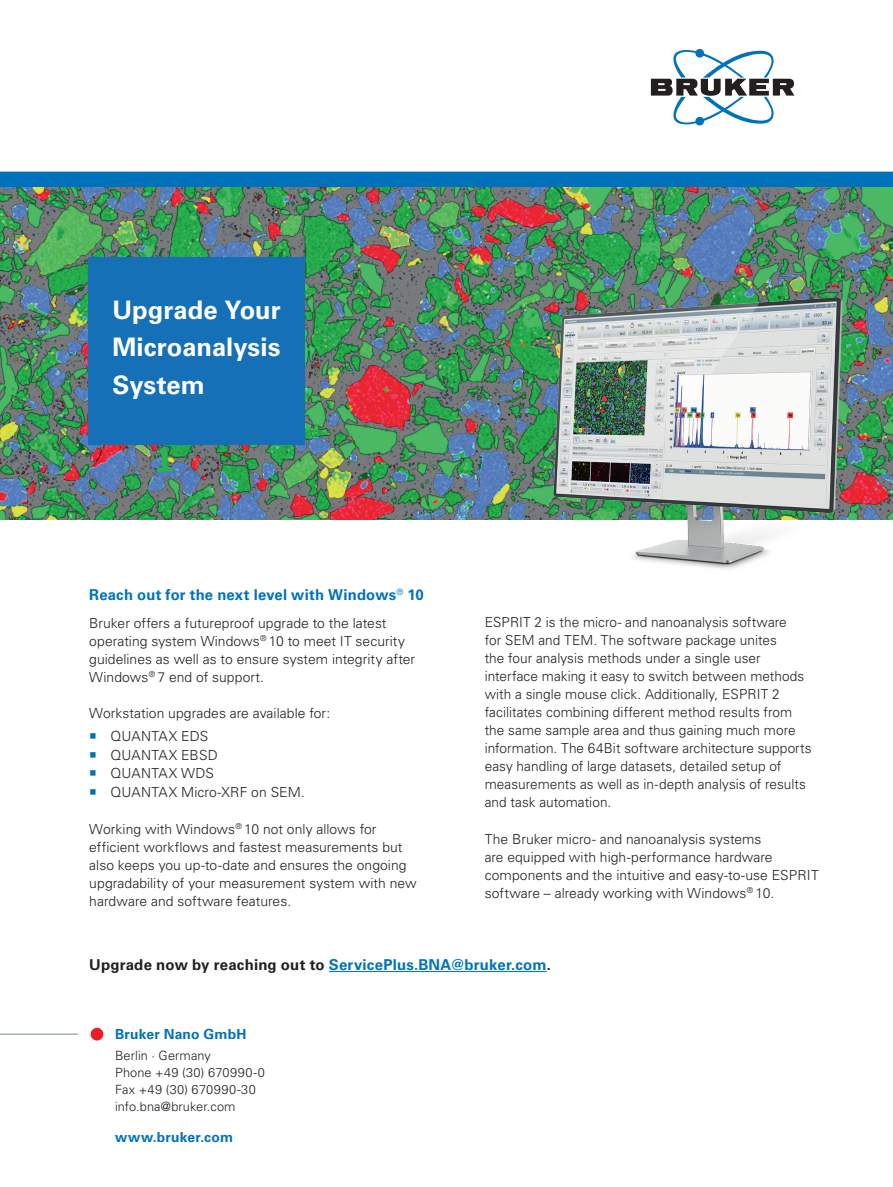
<style>
.page{position:relative;width:893px;height:1187px;background:#fff}
.page>*{position:absolute;margin:0;border:0;box-sizing:border-box;transform-origin:0 0}
.t1{font:700 25.5px/37.5px "Univers LT Std";color:#fff;text-align:justify}
.t2{font:700 15px "Univers LT Std";letter-spacing:.015em;color:#231f20}
.t3{font:700 15px "Univers LT Std";letter-spacing:.01em;color:#0072bc}
.t4{font:300 13.8px/18px "Univers LT Std";color:#231f20}
.t5{font:700 13.8px "Univers LT Std";letter-spacing:.015em;color:#0072bc}
.t6{font:300 12.75px/17px "Univers LT Std";letter-spacing:.01em;color:#231f20}
.s1{color:#0072bc}
</style>
<div class="page">
<svg style="left:651px;top:49px;width:143px;height:76px"></svg>
<svg style="left:0;top:171px;width:893px;height:17px;background:#0f78b8"></svg>
<img style="left:0;top:188px;width:893px;height:331px">
<hr style="left:329px;top:971px;width:218px;height:1px;background:#0072bc">
<img style="left:549px;top:291px;width:298px;height:278px">
<div style="left:89px;top:257px;width:216px;height:187px;background:#1570b7"></div>
<hr style="left:0;top:1033px;width:78px;height:1px;background:#738a95">
<div style="left:91px;top:1027px;width:12px;height:13px;background:#ee1d23;border-radius:50%"></div>
<h1 class="t1" style="left:112px;top:291px;width:170px">Upgrade Your Microanalysis System</h1>
<p class="t3" style="left:89px;top:586px;width:336px">Reach out for the next level with Windows<sup>®</sup> 10</p>
<p class="t4" style="left:89px;top:613px;width:327px">Bruker offers a futureproof upgrade to the latest operating system Windows<sup>®</sup> 10 to meet IT security guidelines as well as to ensure system integrity after Windows<sup>®</sup> 7 end of support.</p>
<p class="t4" style="left:111px;top:701px;width:221px;line-height:23px;text-indent:-21px">Workstation upgrades are available for:<br>QUANTAX EDS</p>
<p class="t4" style="left:111px;top:745px;width:196px;line-height:18.8px">QUANTAX EBSD<br>QUANTAX WDS<br>QUANTAX Micro-XRF on SEM.</p>
<p class="t4" style="left:89px;top:819px;width:329px">Working with Windows<sup>®</sup> 10 not only allows for efficient workflows and fastest measurements but also keeps you up-to-date and ensures the ongoing upgradability of your measurement system with new hardware and software features.</p>
<p class="t4" style="left:485px;top:613px;width:328px">ESPRIT 2 is the micro- and nanoanalysis software<br>for SEM and TEM. The software package unites<br>the four analysis methods under a single user interface making it easy to switch between methods with a single mouse click. Additionally, ESPRIT 2 facilitates combining different method results from the same sample area and thus gaining much more information. The 64Bit software architecture supports easy handling of large datasets, detailed setup of measurements as well as in-depth analysis of results and task automation.</p>
<p class="t4" style="left:485px;top:829px;width:335px">The Bruker micro- and nanoanalysis systems<br>are equipped with high-performance hardware components and the intuitive and easy-to-use ESPRIT software – already working with Windows<sup>®</sup> 10.</p>
<p class="t2" style="left:89px;top:955px;width:463px">Upgrade now by reaching out to <span class="s1">ServicePlus.BNA@bruker.com</span>.</p>
<p class="t5" style="left:115px;top:1025px;width:133px">Bruker Nano GmbH</p>
<p class="t6" style="left:115px;top:1046px;width:151px">Berlin · Germany<br>Phone +49 (30) 670990-0<br>Fax +49 (30) 670990-30 info.bna@bruker.com</p>
<p class="t5" style="left:115px;top:1129px;width:120px">www.bruker.com</p>
</div>
